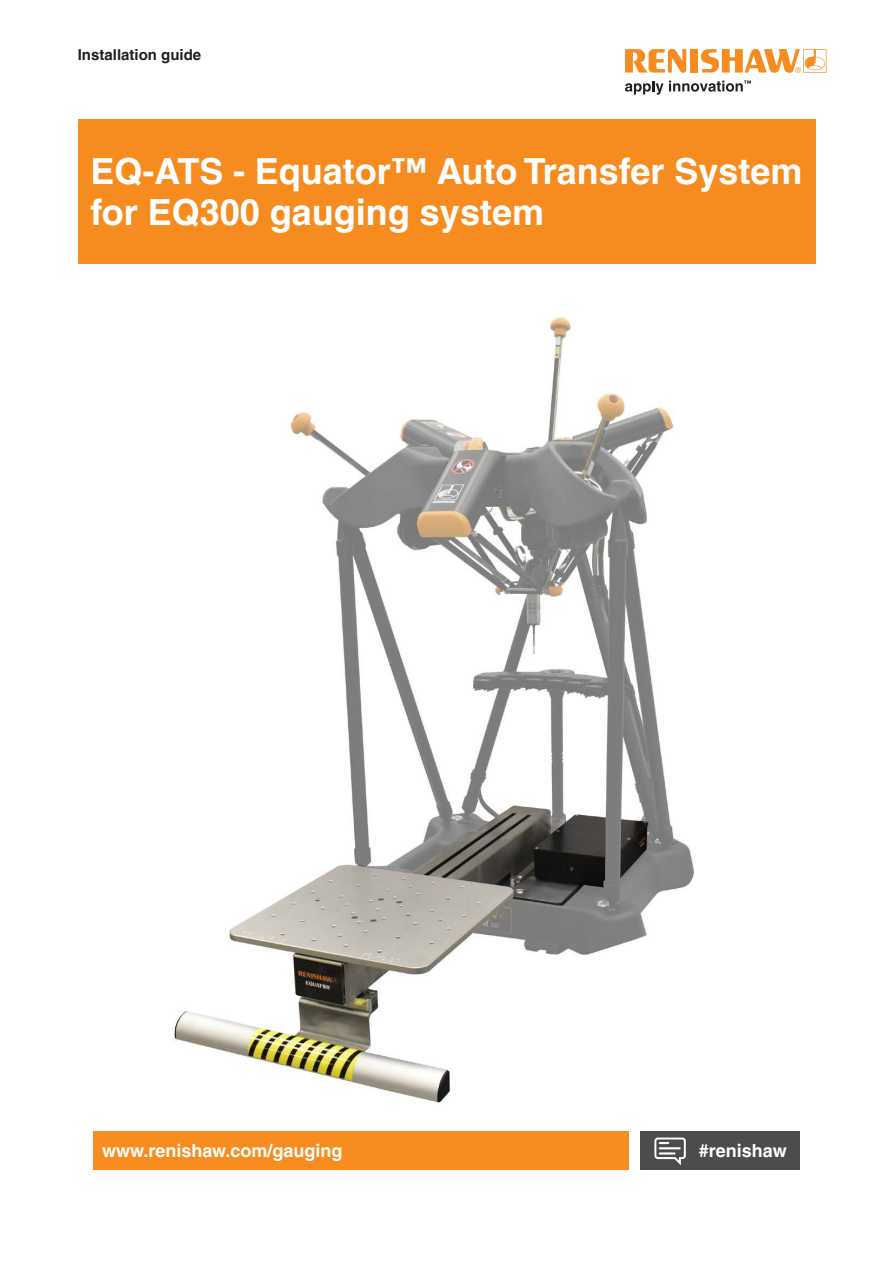
<style>
.page{position:relative;width:893px;height:1263px;background:#fff}
.page>*{position:absolute;margin:0;border:0;box-sizing:border-box;transform-origin:0 0}
.Headline_24pt_bold{font:700 36px/40.5px "Helvetica LT Pro";color:#fff}
.back_page_URL_white{font:700 18px "Helvetica LT Pro";color:#fff}
._10pt_Body_Text_Bold{font:700 15px "Helvetica LT Pro";color:#231f20}
</style>
<div class="page">
<div style="left:94px;top:1131px;width:535px;height:38px;background:#f68c1f"></div>
<div style="left:639px;top:1131px;width:160px;height:38px;background:#4d4b4d"></div>
<svg style="left:654px;top:1137px;width:32px;height:28px"></svg>
<div style="left:78px;top:119px;width:737px;height:145px;background:#f68c1f"></div>
<img style="left:173px;top:317px;width:522px;height:786px">
<svg style="left:625px;top:49px;width:61px;height:24px"></svg>
<div style="left:690px;top:49px;width:8px;height:24px;background:#f68c1f"></div>
<svg style="left:701px;top:49px;width:125px;height:24px"></svg>
<svg style="left:625px;top:80px;width:126px;height:15px"></svg>
<p class="_10pt_Body_Text_Bold" style="left:78px;top:45px;width:125px">Installation guide</p>
<p class="Headline_24pt_bold" style="left:91px;top:151px;width:713px">EQ-ATS - Equator™ Auto Transfer System for EQ300 gauging system</p>
<p class="back_page_URL_white" style="left:102px;top:1139px;width:242px">www.renishaw.com/gauging</p>
<p class="back_page_URL_white" style="left:699px;top:1139px;width:89px">#renishaw</p>
</div>
